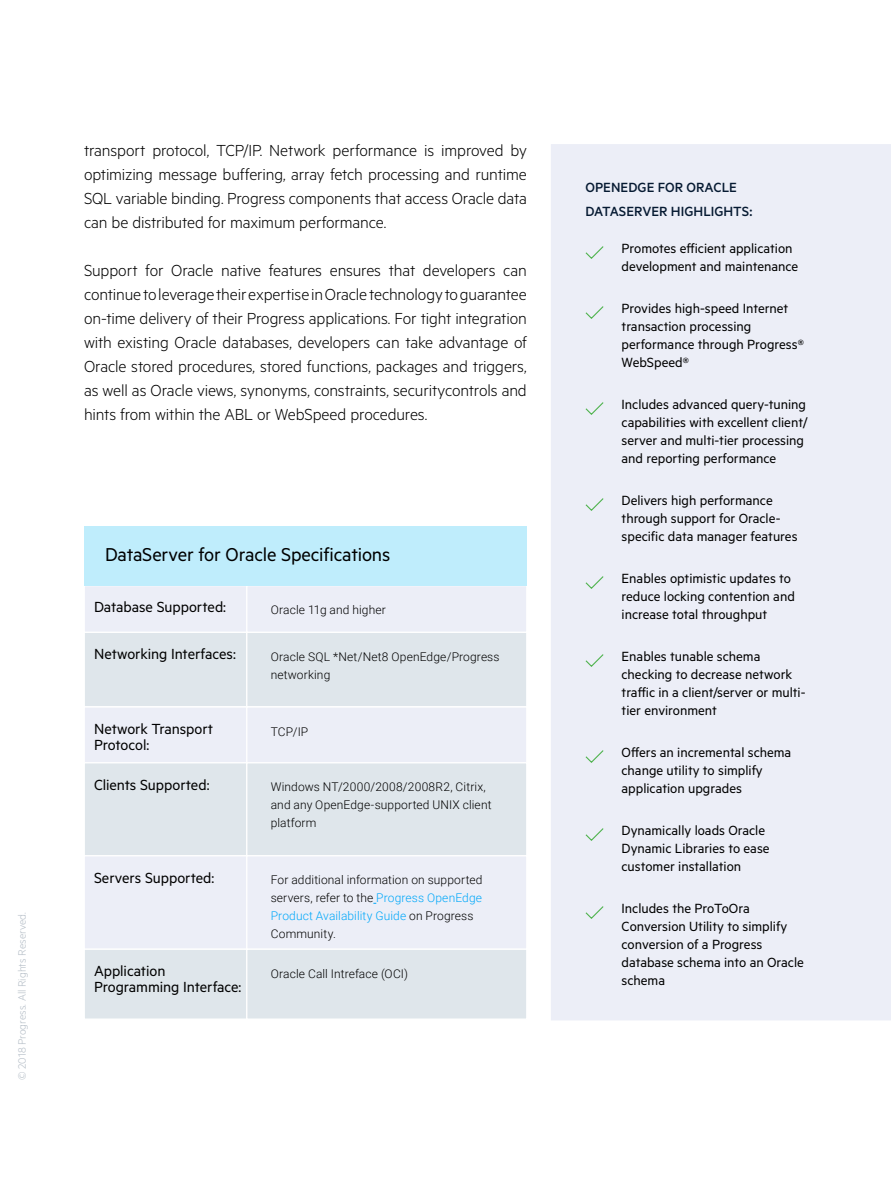
<style>
.page{position:relative;width:891px;height:1188px;background:#fff}
.page>*{position:absolute;margin:0;border:0;box-sizing:border-box;transform-origin:0 0}
.t1{font:21px "Metric";letter-spacing:-.005em;color:#000}
.t2{font:300 18px/24px "Metric";letter-spacing:-.01em;color:#000;text-align:justify}
.t3{font:16.5px/16.5px "Metric";letter-spacing:-.005em;color:#000}
.t4{font:15px/18px "Metric";color:#000}
.t5{font:500 15px/24px "Metric";letter-spacing:.005em;color:#061a32}
.t6{font:300 12px/18px "Roboto";letter-spacing:.01em;color:#000}
.t7{font:300 12px "Metric";color:#b4bdc6}
.s1{color:#00a8fa}
</style>
<div class="page">
<div style="left:551px;top:144px;width:340px;height:876px;background:#eceef7"></div>
<svg style="left:584px;top:245px;width:21px;height:15px"></svg>
<svg style="left:584px;top:305px;width:21px;height:15px"></svg>
<svg style="left:584px;top:401px;width:21px;height:15px"></svg>
<svg style="left:584px;top:497px;width:21px;height:15px"></svg>
<svg style="left:584px;top:575px;width:21px;height:15px"></svg>
<svg style="left:584px;top:653px;width:21px;height:15px"></svg>
<svg style="left:584px;top:749px;width:21px;height:15px"></svg>
<svg style="left:584px;top:827px;width:21px;height:15px"></svg>
<svg style="left:584px;top:905px;width:21px;height:15px"></svg>
<div style="left:84px;top:586px;width:163px;height:46px;background:#eceef7;border:1px solid #fff"></div>
<div style="left:84px;top:707px;width:163px;height:56px;background:#eceef7;border:1px solid #fff"></div>
<div style="left:84px;top:856px;width:163px;height:93px;background:#eceef7;border:1px solid #fff"></div>
<div style="left:84px;top:632px;width:163px;height:75px;background:#dfe6eb;border:1px solid #fff"></div>
<div style="left:84px;top:763px;width:163px;height:93px;background:#dfe6eb;border:1px solid #fff"></div>
<div style="left:84px;top:949px;width:163px;height:70px;background:#dfe6eb;border:1px solid #fff"></div>
<div style="left:247px;top:586px;width:280px;height:46px;background:#eceef7"></div>
<div style="left:247px;top:707px;width:280px;height:56px;background:#eceef7;border:1px solid #fff"></div>
<div style="left:247px;top:856px;width:280px;height:93px;background:#eceef7;border:1px solid #fff"></div>
<div style="left:247px;top:632px;width:280px;height:75px;background:#dfe6eb;border:1px solid #fff"></div>
<div style="left:247px;top:763px;width:280px;height:93px;background:#dfe6eb;border:1px solid #fff"></div>
<div style="left:247px;top:949px;width:280px;height:70px;background:#dfe6eb;border:1px solid #fff"></div>
<div style="left:85px;top:526px;width:442px;height:60px;background:#bfedfc"></div>
<p class="t7" style="left:15px;top:1080px;width:169px;rotate:-90deg">© 2018 Progress. All Rights Reserved.</p>
<p class="t2" style="left:84px;top:137px;width:444px">transport protocol, TCP/IP. Network performance is improved by optimizing message buffering, array fetch processing and runtime SQL variable binding. Progress components that access Oracle data can be distributed for maximum performance.</p>
<p class="t2" style="left:84px;top:257px;width:444px">Support for Oracle native features ensures that developers can continue to leverage their expertise in Oracle technology to guarantee on-time delivery of their Progress applications. For tight integration with existing Oracle databases, developers can take advantage of Oracle stored procedures, stored functions, packages and triggers, as well as Oracle views, synonyms, constraints, securitycontrols and hints from within the ABL or WebSpeed procedures.</p>
<h1 class="t1" style="left:105px;top:542px;width:287px">DataServer for Oracle Specifications</h1>
<p class="t3" style="left:94px;top:598px;width:134px">Database Supported:</p>
<p class="t6" style="left:271px;top:601px;width:117px">Oracle 11g and higher</p>
<p class="t3" style="left:94px;top:645px;width:143px">Networking Interfaces:</p>
<p class="t6" style="left:271px;top:647px;width:230px">Oracle SQL *Net/Net8 OpenEdge/Progress networking</p>
<p class="t3" style="left:94px;top:720px;width:121px">Network Transport<br>Protocol:</p>
<p class="t6" style="left:271px;top:722px;width:39px">TCP/IP</p>
<p class="t3" style="left:94px;top:776px;width:117px">Clients Supported:</p>
<p class="t6" style="left:271px;top:778px;width:222px">Windows NT/2000/2008/2008R2, Citrix, and any OpenEdge-supported UNIX client platform</p>
<p class="t3" style="left:94px;top:869px;width:122px">Servers Supported:</p>
<p class="t6" style="left:271px;top:871px;width:213px">For additional information on supported servers, refer to the <span class="s1">Progress OpenEdge Product Availability Guide</span> on Progress Community.</p>
<p class="t3" style="left:94px;top:962px;width:149px">Application<br>Programming Interface:</p>
<p class="t6" style="left:271px;top:964px;width:139px">Oracle Call Intreface (OCI)</p>
<p class="t5" style="left:586px;top:175px;width:168px">OPENEDGE FOR ORACLE<br>DATASERVER HIGHLIGHTS:</p>
<p class="t4" style="left:622px;top:239px;width:178px">Promotes efficient application development and maintenance</p>
<p class="t4" style="left:622px;top:299px;width:184px">Provides high-speed Internet transaction processing performance through Progress®<br>WebSpeed®</p>
<p class="t4" style="left:622px;top:395px;width:188px">Includes advanced query-tuning capabilities with excellent client/ server and multi-tier processing and reporting performance</p>
<p class="t4" style="left:622px;top:491px;width:178px">Delivers high performance through support for Oracle&shy;specific data manager features</p>
<p class="t4" style="left:622px;top:569px;width:175px">Enables optimistic updates to reduce locking contention and increase total throughput</p>
<p class="t4" style="left:622px;top:647px;width:186px">Enables tunable schema checking to decrease network traffic in a client/server or multi&shy;tier environment</p>
<p class="t4" style="left:622px;top:743px;width:171px">Offers an incremental schema change utility to simplify application upgrades</p>
<p class="t4" style="left:622px;top:821px;width:150px">Dynamically loads Oracle<br>Dynamic Libraries to ease customer installation</p>
<p class="t4" style="left:622px;top:899px;width:184px">Includes the ProToOra<br>Conversion Utility to simplify conversion of a Progress database schema into an Oracle schema</p>
</div>
